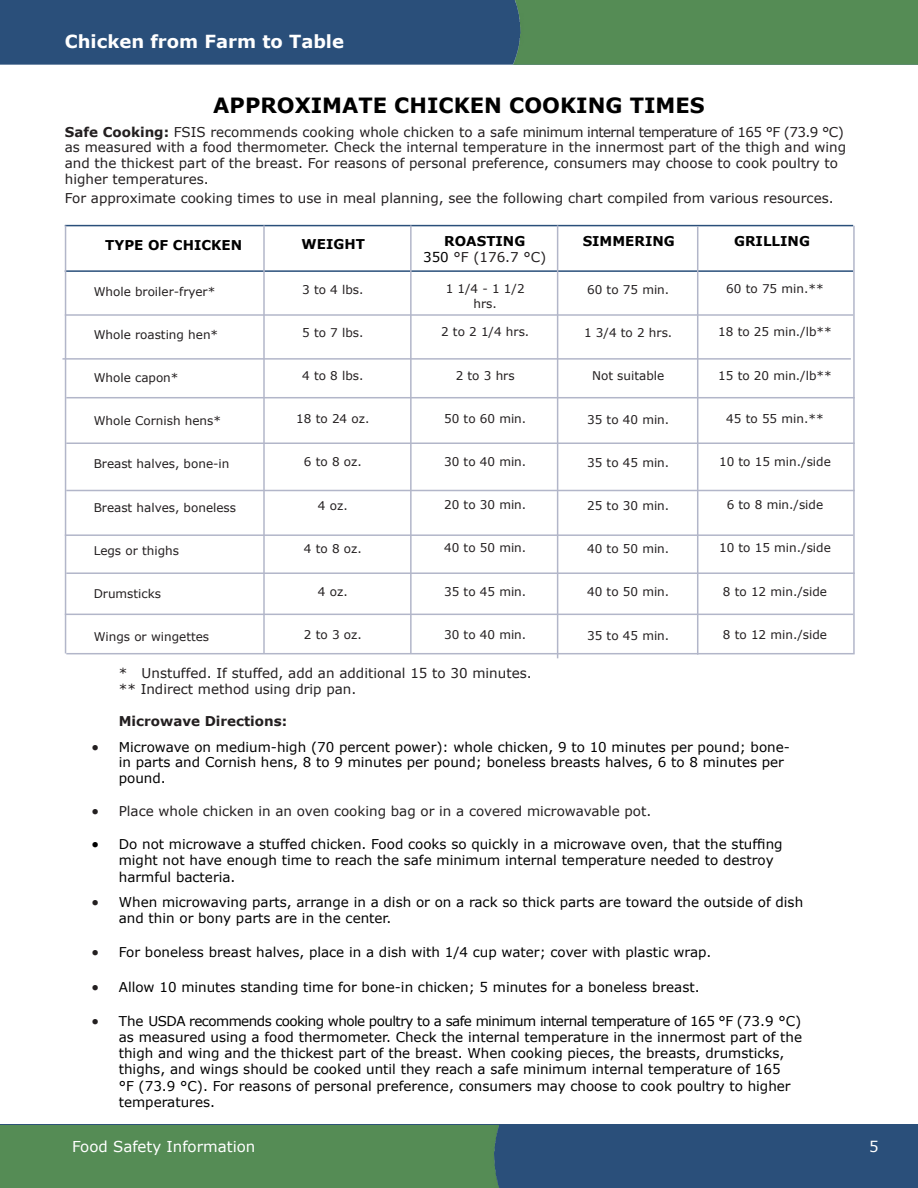
<style>
.page{position:relative;width:918px;height:1188px;background:#fff}
.page>*{position:absolute;margin:0;border:0;box-sizing:border-box;transform-origin:0 0}
.heading_2{font:700 21px "Verdana";color:#000}
.t1{font:700 18px "Verdana";color:#fff}
.t2{font:15px "Verdana";color:#fff}
.t3{font:13.5px/16.2px "Verdana";color:#000}
.t4{font:13.5px/15.8px "Verdana";color:#231f20}
.t5{font:700 13.5px "Verdana";color:#000}
.t6{font:700 13.5px "Verdana";color:#231f20}
.t7{font:12px/14.4px "Verdana";color:#231f20;text-align:center}
.s1{font-weight:700}
.s2{color:#000}
.s3{color:#231f20}
</style>
<div class="page">
<hr style="left:65px;top:270px;width:788px;height:2px;background:#2a4f7a">
<hr style="left:65px;top:225px;width:788px;height:1px;background:#2a4f7a">
<hr style="left:65px;top:314px;width:788px;height:2px;background:#b2b6c9">
<hr style="left:62px;top:358px;width:789px;height:2px;background:#b2b6c9">
<hr style="left:66px;top:397px;width:789px;height:1px;background:#b2b6c9">
<hr style="left:66px;top:442px;width:789px;height:2px;background:#b2b6c9">
<hr style="left:66px;top:490px;width:789px;height:1px;background:#b2b6c9">
<hr style="left:65px;top:534px;width:788px;height:2px;background:#b2b6c9">
<hr style="left:66px;top:572px;width:789px;height:2px;background:#b2b6c9">
<hr style="left:65px;top:614px;width:788px;height:1px;background:#b2b6c9">
<hr style="left:66px;top:653px;width:789px;height:1px;background:#b2b6c9">
<hr style="left:65px;top:225px;width:1px;height:428px;background:#b2b6c9">
<hr style="left:853px;top:226px;width:2px;height:427px;background:#b2b6c9">
<hr style="left:263px;top:225px;width:2px;height:428px;background:#b2b6c9">
<hr style="left:410px;top:225px;width:2px;height:429px;background:#b2b6c9">
<hr style="left:557px;top:225px;width:1px;height:433px;background:#b2b6c9">
<hr style="left:697px;top:226px;width:1px;height:429px;background:#b2b6c9">
<div style="left:0;top:0;width:513px;height:65px;background:#2a4f7a"></div>
<div style="left:513px;top:0;width:405px;height:65px;background:#558c55"></div>
<div style="left:0;top:1124px;width:918px;height:64px;background:#2a4f7a"></div>
<div style="left:0;top:1125px;width:499px;height:63px;background:#558c55"></div>
<p class="t1" style="left:65px;top:30px;width:281px">Chicken from Farm to Table</p>
<p class="heading_2" style="left:213px;top:92px;width:493px">APPROXIMATE CHICKEN COOKING TIMES</p>
<p class="t4" style="left:65px;top:123px;width:783px"><span class="s1">Safe Cooking:</span> FSIS recommends cooking whole chicken to a safe minimum internal temperature of 165 °F (73.9 °C) as measured with a food thermometer. Check the internal temperature in the innermost part of the thigh and wing and the thickest part of the breast. For reasons of personal preference, consumers may choose to cook poultry to higher temperatures.</p>
<p class="t4" style="left:65px;top:190px;width:770px">For approximate cooking times to use in meal planning, see the following chart compiled from various resources.</p>
<p class="t5" style="left:302px;top:235px;width:65px">WEIGHT</p>
<p class="t5" style="left:444px;top:232px;width:83px">ROASTING</p>
<p class="t4" style="left:423px;top:249px;width:125px"><span class="s2">350</span> °F (176.7 °C)</p>
<p class="t5" style="left:583px;top:232px;width:94px">SIMMERING</p>
<p class="t5" style="left:734px;top:232px;width:77px">GRILLING</p>
<p class="t5" style="left:105px;top:237px;width:139px">TYPE OF CHICKEN</p>
<p class="t7" style="left:94px;top:284px;width:123px">Whole broiler-fryer*</p>
<p class="t7" style="left:94px;top:327px;width:126px">Whole roasting hen*</p>
<p class="t7" style="left:94px;top:370px;width:86px">Whole capon*</p>
<p class="t7" style="left:94px;top:413px;width:129px">Whole Cornish hens*</p>
<p class="t7" style="left:94px;top:457px;width:137px">Breast halves, bone-in</p>
<p class="t7" style="left:94px;top:500px;width:144px">Breast halves, boneless</p>
<p class="t7" style="left:94px;top:543px;width:87px">Legs or thighs</p>
<p class="t7" style="left:94px;top:586px;width:69px">Drumsticks</p>
<p class="t7" style="left:94px;top:629px;width:117px">Wings or wingettes</p>
<p class="t7" style="left:302px;top:282px;width:63px">3 to 4 lbs.</p>
<p class="t7" style="left:302px;top:325px;width:63px">5 to 7 lbs.</p>
<p class="t7" style="left:302px;top:368px;width:63px">4 to 8 lbs.</p>
<p class="t7" style="left:296px;top:411px;width:75px">18 to 24 oz.</p>
<p class="t7" style="left:304px;top:454px;width:59px">6 to 8 oz.</p>
<p class="t7" style="left:318px;top:498px;width:31px">4 oz.</p>
<p class="t7" style="left:304px;top:541px;width:59px">4 to 8 oz.</p>
<p class="t7" style="left:318px;top:584px;width:31px">4 oz.</p>
<p class="t7" style="left:304px;top:627px;width:59px">2 to 3 oz.</p>
<p class="t7" style="left:446px;top:281px;width:81px">1 1/4 - 1 1/2 hrs.</p>
<p class="t7" style="left:441px;top:324px;width:90px">2 to 2 1/4 hrs.</p>
<p class="t7" style="left:456px;top:368px;width:60px">2 to 3 hrs</p>
<p class="t7" style="left:444px;top:411px;width:84px">50 to 60 min.</p>
<p class="t7" style="left:444px;top:454px;width:84px">30 to 40 min.</p>
<p class="t7" style="left:444px;top:497px;width:84px">20 to 30 min.</p>
<p class="t7" style="left:444px;top:540px;width:84px">40 to 50 min.</p>
<p class="t7" style="left:444px;top:584px;width:84px">35 to 45 min.</p>
<p class="t7" style="left:444px;top:627px;width:84px">30 to 40 min.</p>
<p class="t7" style="left:587px;top:282px;width:84px">60 to 75 min.</p>
<p class="t7" style="left:584px;top:325px;width:90px">1 3/4 to 2 hrs.</p>
<p class="t7" style="left:592px;top:368px;width:74px">Not suitable</p>
<p class="t7" style="left:587px;top:412px;width:84px">35 to 40 min.</p>
<p class="t7" style="left:587px;top:455px;width:84px">35 to 45 min.</p>
<p class="t7" style="left:587px;top:498px;width:84px">25 to 30 min.</p>
<p class="t7" style="left:587px;top:541px;width:84px">40 to 50 min.</p>
<p class="t7" style="left:587px;top:584px;width:84px">40 to 50 min.</p>
<p class="t7" style="left:587px;top:628px;width:84px">35 to 45 min.</p>
<p class="t7" style="left:726px;top:281px;width:99px">60 to 75 min.**</p>
<p class="t7" style="left:718px;top:324px;width:115px">18 to 25 min./lb**</p>
<p class="t7" style="left:718px;top:368px;width:115px">15 to 20 min./lb**</p>
<p class="t7" style="left:726px;top:411px;width:99px">45 to 55 min.**</p>
<p class="t7" style="left:719px;top:454px;width:113px">10 to 15 min./side</p>
<p class="t7" style="left:727px;top:497px;width:98px">6 to 8 min./side</p>
<p class="t7" style="left:719px;top:540px;width:113px">10 to 15 min./side</p>
<p class="t7" style="left:723px;top:584px;width:106px">8 to 12 min./side</p>
<p class="t7" style="left:723px;top:627px;width:106px">8 to 12 min./side</p>
<p class="t4" style="left:119px;top:664px;width:414px">* Unstuffed. If stuffed, add an additional 15 to 30 minutes.</p>
<p class="t4" style="left:119px;top:681px;width:239px">** Indirect method using drip pan.</p>
<p class="t6" style="left:119px;top:713px;width:170px">Microwave Directions:</p>
<p class="t3" style="left:119px;top:738px;width:673px;line-height:15.8px;text-indent:-27px"><span class="s3">•</span> Microwave on medium-high (70 percent power): whole chicken, 9 to 10 minutes per pound; bone&shy;in parts and Cornish hens, 8 to 9 minutes per pound; boneless breasts halves, 6 to 8 minutes per pound.</p>
<p class="t4" style="left:92px;top:803px;width:561px">• Place whole chicken in an oven cooking bag or in a covered microwavable pot.</p>
<p class="t3" style="left:119px;top:836px;width:665px;text-indent:-27px">• Do not microwave a stuffed chicken. Food cooks so quickly in a microwave oven, that the stuffing might not have enough time to reach the safe minimum internal temperature needed to destroy harmful bacteria.</p>
<p class="t3" style="left:119px;top:894px;width:686px;text-indent:-27px"><span class="s3">•</span> When microwaving parts, arrange in a dish or on a rack so thick parts are toward the outside of dish and thin or bony parts are in the center.</p>
<p class="t3" style="left:92px;top:944px;width:621px"><span class="s3">•</span> For boneless breast halves, place in a dish with 1/4 cup water; cover with plastic wrap.</p>
<p class="t3" style="left:92px;top:978px;width:609px"><span class="s3">•</span> Allow 10 minutes standing time for bone-in chicken; 5 minutes for a boneless breast.</p>
<p class="t3" style="left:119px;top:1012px;width:685px;text-indent:-27px"><span class="s3">•</span> The USDA recommends cooking whole poultry to a safe minimum internal temperature of 165 °F (73.9 °C) as measured using a food thermometer. Check the internal temperature in the innermost part of the thigh and wing and the thickest part of the breast. When cooking pieces, the breasts, drumsticks, thighs, and wings should be cooked until they reach a safe minimum internal temperature of 165<br>°F (73.9 °C). For reasons of personal preference, consumers may choose to cook poultry to higher temperatures.</p>
<p class="t2" style="left:72px;top:1137px;width:185px">Food Safety Information</p>
<p class="t2" style="left:869px;top:1137px;width:11px">5</p>
</div>
